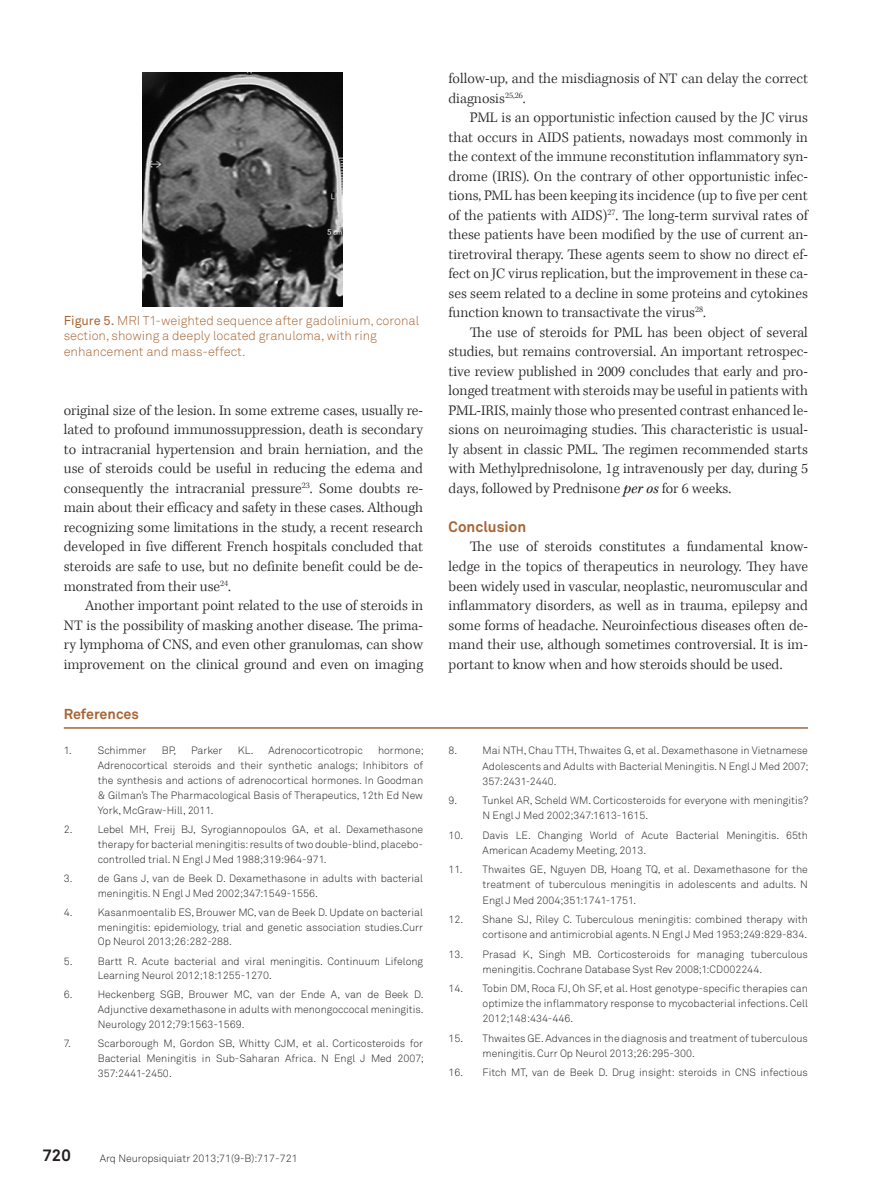
<style>
.page{position:relative;width:893px;height:1191px;background:#fff}
.page>*{position:absolute;margin:0;border:0;box-sizing:border-box;transform-origin:0 0}
.t1{font:700 16.5px "Akkurat Pro";color:#231f20}
.t2{font:300 15px/19.5px "Kepler Std";color:#231f20;text-align:justify}
.t3{font:700 15px "Akkurat Pro";color:#a76433}
.t4{font:700 14.25px "Akkurat Pro";color:#a76433}
.t5{font:12.75px/15.3px "Akkurat Light Pro";color:#a76433}
.t6{font:10.5px/14.9px "Akkurat Light Pro";color:#231f20;text-align:justify}
.s1{font-family:"Akkurat Pro"}
.s2{font-weight:400;font-style:italic}
</style>
<div class="page">
<img style="left:143px;top:73px;width:199px;height:233px">
<hr style="left:64px;top:727px;width:744px;height:1px;background:#a76433">
<p class="t5" style="left:64px;top:313px;width:357px"><span class="s1">Figure 5.</span> MRI T1-weighted sequence after gadolinium, coronal section, showing a deeply located granuloma, with ring enhancement and mass-effect.</p>
<p class="t2" style="left:64px;top:401px;width:361px">original size of the lesion. In some extreme cases, usually re&shy;lated to profound immunossuppression, death is secondary to intracranial hypertension and brain herniation, and the use of steroids could be useful in reducing the edema and consequently the intracranial pressure<sup>23</sup>. Some doubts re&shy;main about their efficacy and safety in these cases. Although recognizing some limitations in the study, a recent research developed in five different French hospitals concluded that steroids are safe to use, but no definite benefit could be de&shy;monstrated from their use<sup>24</sup>.</p>
<p class="t2" style="left:64px;top:596px;width:361px;text-indent:21px">Another important point related to the use of steroids in NT is the possibility of masking another disease. The prima&shy;ry lymphoma of CNS, and even other granulomas, can show improvement on the clinical ground and even on imaging</p>
<p class="t4" style="left:64px;top:705px;width:77px">References</p>
<p class="t6" style="left:64px;top:743px;width:10px">1.</p>
<p class="t6" style="left:98px;top:743px;width:50px">Schimmer</p>
<p class="t6" style="left:162px;top:743px;width:16px">BP,</p>
<p class="t6" style="left:191px;top:743px;width:33px">Parker</p>
<p class="t6" style="left:238px;top:743px;width:126px">KL. Adrenocorticotropic</p>
<p class="t6" style="left:98px;top:743px;width:327px;text-indent:280px">hormone; Adrenocortical steroids and their synthetic analogs; Inhibitors of the synthesis and actions of adrenocortical hormones. In Goodman &amp; Gilman’s The Pharmacological Basis of Therapeutics, 12th Ed New York, McGraw-Hill, 2011.</p>
<p class="t6" style="left:64px;top:822px;width:10px">2.</p>
<p class="t6" style="left:98px;top:822px;width:327px">Lebel MH, Freij BJ, Syrogiannopoulos GA, et al. Dexamethasone therapy for bacterial meningitis: results of two double-blind, placebo&shy;controlled trial. N Engl J Med 1988;319:964-971.</p>
<p class="t6" style="left:64px;top:871px;width:10px">3.</p>
<p class="t6" style="left:98px;top:871px;width:327px">de Gans J, van de Beek D. Dexamethasone in adults with bacterial meningitis. N Engl J Med 2002;347:1549-1556.</p>
<p class="t6" style="left:64px;top:904px;width:10px">4.</p>
<p class="t6" style="left:98px;top:904px;width:327px">Kasanmoentalib ES, Brouwer MC, van de Beek D. Update on bacterial meningitis: epidemiology, trial and genetic association studies.Curr Op Neurol 2013;26:282-288.</p>
<p class="t6" style="left:64px;top:953px;width:10px">5.</p>
<p class="t6" style="left:98px;top:953px;width:327px">Bartt R. Acute bacterial and viral meningitis. Continuum Lifelong<br>Learning Neurol 2012;18:1255-1270.</p>
<p class="t6" style="left:64px;top:987px;width:10px">6.</p>
<p class="t6" style="left:98px;top:987px;width:327px">Heckenberg SGB, Brouwer MC, van der Ende A, van de Beek D.<br>Adjunctive dexamethasone in adults with menongoccocal meningitis.<br>Neurology 2012;79:1563-1569.</p>
<p class="t6" style="left:64px;top:1036px;width:9px">7.</p>
<p class="t6" style="left:98px;top:1036px;width:327px">Scarborough M, Gordon SB, Whitty CJM, et al. Corticosteroids for Bacterial Meningitis in Sub-Saharan Africa. N Engl J Med 2007; 357:2441-2450.</p>
<p class="t2" style="left:449px;top:69px;width:361px">follow-up, and the misdiagnosis of NT can delay the correct diagnosis<sup>25,26</sup>.</p>
<p class="t2" style="left:449px;top:108px;width:361px;text-indent:21px">PML is an opportunistic infection caused by the JC virus that occurs in AIDS patients, nowadays most commonly in the context of the immune reconstitution inflammatory syn&shy;drome (IRIS). On the contrary of other opportunistic infec&shy;tions, PML has been keeping its incidence (up to five per cent of the patients with AIDS)<sup>27</sup>. The long-term survival rates of these patients have been modified by the use of current an&shy;tiretroviral therapy. These agents seem to show no direct ef&shy;fect on JC virus replication, but the improvement in these ca&shy;ses seem related to a decline in some proteins and cytokines function known to transactivate the virus<sup>28</sup>.</p>
<p class="t2" style="left:449px;top:323px;width:361px;text-indent:21px">The use of steroids for PML has been object of several studies, but remains controversial. An important retrospec&shy;tive review published in 2009 concludes that early and pro&shy;longed treatment with steroids may be useful in patients with PML-IRIS, mainly those who presented contrast enhanced le&shy;sions on neuroimaging studies. This characteristic is usual&shy;ly absent in classic PML. The regimen recommended starts with Methylprednisolone, 1g intravenously per day, during 5 days, followed by Prednisone <span class="s2">per os</span> for 6 weeks.</p>
<p class="t3" style="left:449px;top:517px;width:79px">Conclusion</p>
<p class="t2" style="left:449px;top:537px;width:361px;text-indent:21px">The use of steroids constitutes a fundamental know&shy;ledge in the topics of therapeutics in neurology. They have been widely used in vascular, neoplastic, neuromuscular and inflammatory disorders, as well as in trauma, epilepsy and some forms of headache. Neuroinfectious diseases often de&shy;mand their use, although sometimes controversial. It is im&shy;portant to know when and how steroids should be used.</p>
<p class="t6" style="left:449px;top:743px;width:10px">8.</p>
<p class="t6" style="left:483px;top:743px;width:327px">Mai NTH, Chau TTH, Thwaites G, et al. Dexamethasone in Vietnamese Adolescents and Adults with Bacterial Meningitis. N Engl J Med 2007; 357:2431-2440.</p>
<p class="t6" style="left:449px;top:793px;width:10px">9.</p>
<p class="t6" style="left:483px;top:793px;width:327px">Tunkel AR, Scheld WM. Corticosteroids for everyone with meningitis?<br>N Engl J Med 2002;347:1613-1615.</p>
<p class="t6" style="left:483px;top:827px;width:327px;text-indent:-34px">10. Davis LE. Changing World of Acute Bacterial Meningitis. 65th<br>American Academy Meeting, 2013.</p>
<p class="t6" style="left:483px;top:862px;width:327px;text-indent:-34px">11. Thwaites GE, Nguyen DB, Hoang TQ, et al. Dexamethasone for the treatment of tuberculous meningitis in adolescents and adults. N Engl J Med 2004;351:1741-1751.</p>
<p class="t6" style="left:449px;top:912px;width:361px;text-align:right">12. Shane SJ, Riley C. Tuberculous meningitis: combined therapy with cortisone and antimicrobial agents. N Engl J Med 1953;249:829-834.</p>
<p class="t6" style="left:483px;top:946px;width:327px;text-indent:-34px">13. Prasad K, Singh MB. Corticosteroids for managing tuberculous meningitis. Cochrane Database Syst Rev 2008;1:CD002244.</p>
<p class="t6" style="left:483px;top:981px;width:327px;text-indent:-34px">14. Tobin DM, Roca FJ, Oh SF, et al. Host genotype-specific therapies can optimize the inflammatory response to mycobacterial infections. Cell 2012;148:434-446.</p>
<p class="t6" style="left:483px;top:1030px;width:327px;text-indent:-34px">15. Thwaites GE. Advances in the diagnosis and treatment of tuberculous meningitis. Curr Op Neurol 2013;26:295-300.</p>
<p class="t6" style="left:449px;top:1065px;width:361px">16. Fitch MT, van de Beek D. Drug insight: steroids in CNS infectious</p>
<p class="t1" style="left:43px;top:1145px;width:30px">720</p>
<p class="t6" style="left:100px;top:1150px;width:199px">Arq Neuropsiquiatr 2013;71(9-B):717-721</p>
</div>
